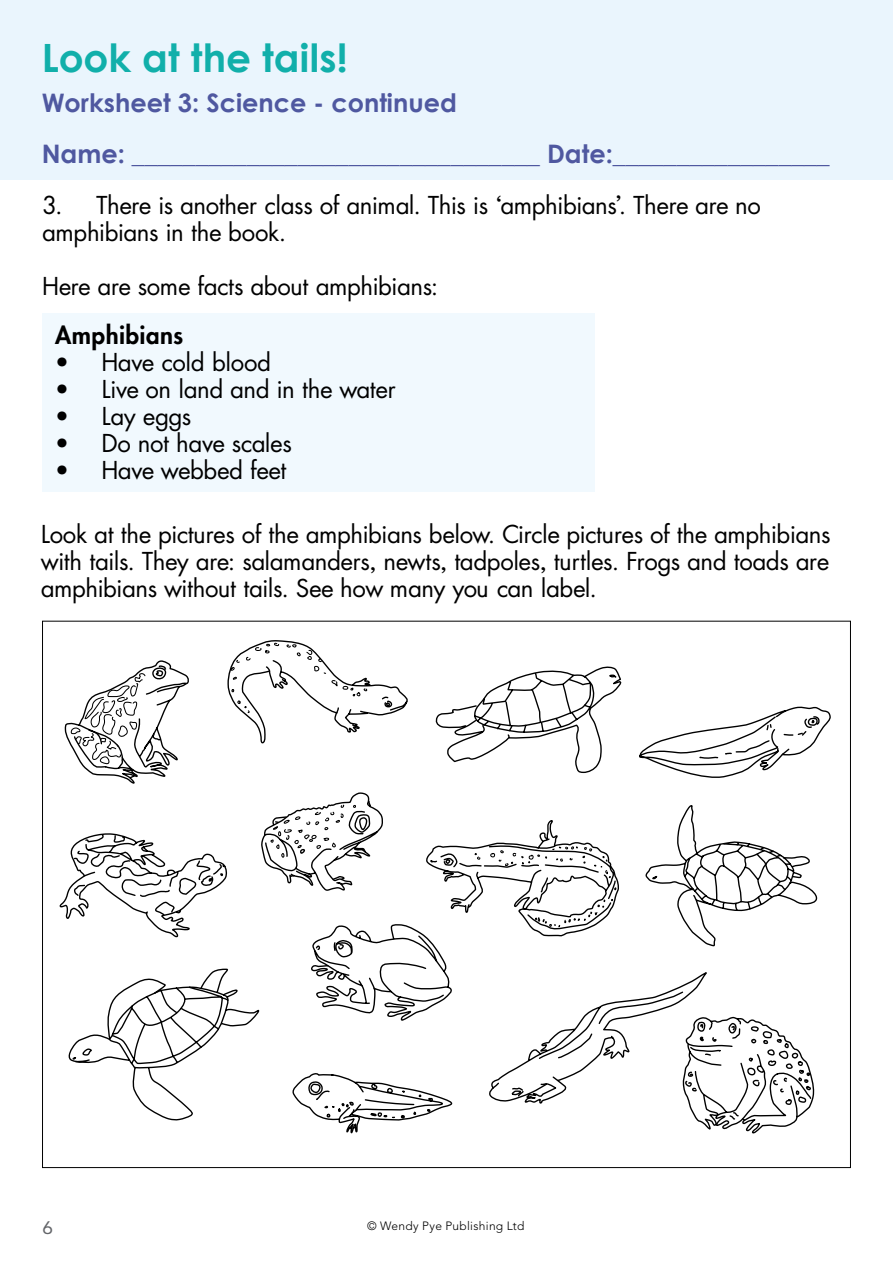
<style>
.page{position:relative;width:893px;height:1263px;background:#fff}
.page>*{position:absolute;margin:0;border:0;box-sizing:border-box;transform-origin:0 0}
.t1{font:700 39px "Century Gothic";letter-spacing:.005em;color:#11afaa}
.t2{font:700 25.5px/51px "Century Gothic";color:#4f58a0}
.t3{font:24px/27px "US Asunshine";letter-spacing:-.005em;color:#000}
.t4{font:800 24px "US Asunshine";letter-spacing:.02em;color:#000}
.t5{font:18px "Avenir LT Std";color:#636569;scale:1.05 1}
.t6{font:300 12px "Avenir LT Std";letter-spacing:.025em;color:#000}
</style>
<div class="page">
<div style="left:0;top:0;width:893px;height:179px;background:#eaf5fd"></div>
<div style="left:42px;top:313px;width:553px;height:179px;background:#f1f9fe"></div>
<svg style="left:142px;top:706px;width:689px;height:427px"></svg>
<svg style="left:261px;top:792px;width:532px;height:329px"></svg>
<svg style="left:60px;top:665px;width:649px;height:439px"></svg>
<svg style="left:474px;top:845px;width:143px;height:89px"></svg>
<svg style="left:228px;top:640px;width:180px;height:106px"></svg>
<h1 class="t1" style="left:42px;top:28px;width:307px">Look at the tails!</h1>
<p class="t2" style="left:42px;top:76px;width:789px">Worksheet 3: Science - continued<br>Name: ________________________________ Date:_________________</p>
<p class="t3" style="left:43px;top:191px;width:720px">3. There is another class of animal. This is ‘amphibians’. There are no amphibians in the book.</p>
<p class="t3" style="left:43px;top:272px;width:397px">Here are some facts about amphibians:</p>
<p class="t4" style="left:55px;top:319px;width:130px">Amphibians</p>
<p class="t3" style="left:55px;top:349px;width:217px">• Have cold blood</p>
<p class="t3" style="left:55px;top:376px;width:343px">• Live on land and in the water</p>
<p class="t3" style="left:55px;top:403px;width:138px">• Lay eggs</p>
<p class="t3" style="left:55px;top:430px;width:238px">• Do not have scales</p>
<p class="t3" style="left:55px;top:457px;width:233px">• Have webbed feet</p>
<p class="t3" style="left:41px;top:520px;width:791px;text-align:justify">Look at the pictures of the amphibians below. Circle pictures of the amphibians with tails. They are: salamanders, newts, tadpoles, turtles. Frogs and toads are amphibians without tails. See how many you can label.</p>
<p class="t5" style="left:43px;top:1217px;width:12px">6</p>
<p class="t6" style="left:367px;top:1218px;width:159px">© Wendy Pye Publishing Ltd</p>
</div>
